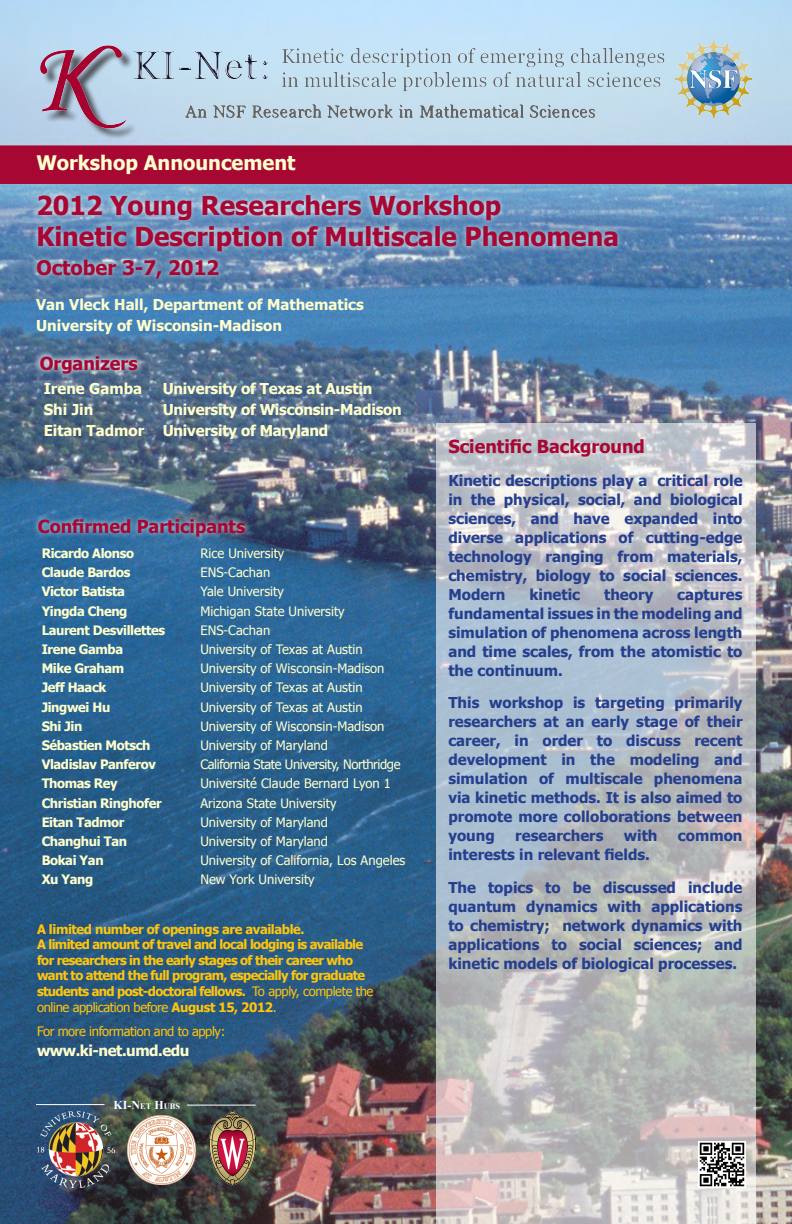
<style>
.page{position:relative;width:792px;height:1224px;background:#fff}
.page>*{position:absolute;margin:0;border:0;box-sizing:border-box;transform-origin:0 0}
.t1{font:700 26px/31.2px "Tahoma";color:#a60733}
.t2{font:700 20px "Tahoma";color:#ffffcd}
.t3{font:700 20px "Tahoma";color:#a60733}
.t4{font:700 18px "Tahoma";color:#a60733}
.t5{font:700 15px/19px "Tahoma";color:#253f8e;text-align:justify}
.t6{font:700 15px/21px "Tahoma";color:#ffffcd}
.t7{font:700 15px "Tahoma";letter-spacing:-.03em;color:#ffffcd}
.t8{font:13px "Tahoma";color:#ffffcd}
.t9{font:700 13px/15.6px "Tahoma";letter-spacing:-.05em;color:#fdc50e}
.t10{font:700 13px "Tahoma";letter-spacing:-.03em;color:#ffffcd}
.t11{font:13px "Tahoma";letter-spacing:-.03em;color:#ffffcd}
.t12{font:13px "Tahoma";letter-spacing:-.03em;color:#fdc50e}
.t13{font:700 12px "Times New Roman";color:#fff}
.s1{font-weight:400}
.s2{font-size:8.4px}
</style>
<div class="page">
<img style="left:0;top:0;width:792px;height:145px">
<img style="left:0;top:184px;width:792px;height:1040px">
<svg style="left:436px;top:423px;width:320px;height:801px;background:#bdc1c6"></svg>
<div style="left:0;top:145px;width:792px;height:39px;background:#a60733"></div>
<div style="left:42px;top:47px;width:95px;height:92px;background:#231f20;opacity:.75"></div>
<img style="left:38px;top:43px;width:82px;height:89px">
<img style="left:120px;top:41px;width:565px;height:93px">
<img style="left:676px;top:41px;width:76px;height:76px">
<img style="left:127px;top:1116px;width:69px;height:68px">
<img style="left:209px;top:1112px;width:46px;height:73px">
<img style="left:37px;top:1112px;width:77px;height:76px">
<div style="left:25px;top:513px;width:252px;height:157px;background:#231f20;opacity:.75"></div>
<div style="left:17px;top:187px;width:735px;height:123px;background:#231f20;opacity:.75"></div>
<img style="left:699px;top:1142px;width:46px;height:46px">
<div style="left:33px;top:349px;width:111px;height:30px;background:#fff;opacity:.75"></div>
<div style="left:26px;top:350px;width:324px;height:38px;background:#231f20;opacity:.75"></div>
<hr style="left:187px;top:1105px;width:69px;height:1px;background:#fff">
<hr style="left:36px;top:1104px;width:69px;height:1px;background:#fff">
<p class="t2" style="left:36px;top:149px;width:261px">Workshop Announcement</p>
<p class="t1" style="left:36px;top:188px;width:584px">2012 Young Researchers Workshop<br>Kinetic Description of Multiscale Phenomena</p>
<p class="t3" style="left:36px;top:254px;width:184px">October 3-7, 2012</p>
<p class="t6" style="left:36px;top:293px;width:329px">Van Vleck Hall, Department of Mathematics</p>
<p class="t6" style="left:36px;top:314px;width:247px">University of Wisconsin-Madison</p>
<p class="t4" style="left:40px;top:351px;width:99px">Organizers</p>
<p class="t6" style="left:44px;top:377px;width:102px">Irene Gamba<br>Shi Jin<br>Eitan Tadmor</p>
<p class="t6" style="left:163px;top:377px;width:241px">University of Texas at Austin<br>University of Wisconsin-Madison<br>University of Maryland</p>
<p class="t4" style="left:38px;top:514px;width:209px">Confirmed Participants</p>
<p class="t10" style="left:42px;top:544px;width:94px">Ricardo Alonso</p>
<p class="t10" style="left:42px;top:563px;width:90px">Claude Bardos</p>
<p class="t10" style="left:42px;top:583px;width:85px">Victor Batista</p>
<p class="t10" style="left:42px;top:602px;width:87px">Yingda Cheng</p>
<p class="t10" style="left:42px;top:621px;width:125px">Laurent Desvillettes</p>
<p class="t10" style="left:42px;top:640px;width:83px">Irene Gamba</p>
<p class="t10" style="left:42px;top:659px;width:84px">Mike Graham</p>
<p class="t10" style="left:42px;top:679px;width:66px">Jeff Haack</p>
<p class="t10" style="left:42px;top:698px;width:70px">Jingwei Hu</p>
<p class="t10" style="left:42px;top:717px;width:42px">Shi Jin</p>
<p class="t10" style="left:42px;top:736px;width:110px">Sébastien Motsch</p>
<p class="t10" style="left:42px;top:755px;width:116px">Vladislav Panferov</p>
<p class="t10" style="left:42px;top:775px;width:78px">Thomas Rey</p>
<p class="t10" style="left:42px;top:794px;width:122px">Christian Ringhofer</p>
<p class="t10" style="left:42px;top:813px;width:84px">Eitan Tadmor</p>
<p class="t10" style="left:42px;top:832px;width:87px">Changhui Tan</p>
<p class="t10" style="left:42px;top:851px;width:63px">Bokai Yan</p>
<p class="t10" style="left:42px;top:871px;width:53px">Xu Yang</p>
<p class="t8" style="left:200px;top:545px;width:86px">Rice University</p>
<p class="t8" style="left:200px;top:564px;width:71px">ENS-Cachan</p>
<p class="t8" style="left:200px;top:583px;width:85px">Yale University</p>
<p class="t8" style="left:200px;top:602px;width:146px">Michigan State University</p>
<p class="t8" style="left:200px;top:621px;width:71px">ENS-Cachan</p>
<p class="t8" style="left:200px;top:641px;width:164px">University of Texas at Austin</p>
<p class="t8" style="left:200px;top:660px;width:186px">University of Wisconsin-Madison</p>
<p class="t8" style="left:200px;top:679px;width:164px">University of Texas at Austin</p>
<p class="t8" style="left:200px;top:698px;width:164px">University of Texas at Austin</p>
<p class="t8" style="left:200px;top:717px;width:186px">University of Wisconsin-Madison</p>
<p class="t8" style="left:200px;top:737px;width:129px">University of Maryland</p>
<p class="t11" style="left:200px;top:756px;width:202px">California State University, Northridge</p>
<p class="t8" style="left:200px;top:775px;width:192px">Université Claude Bernard Lyon 1</p>
<p class="t8" style="left:200px;top:794px;width:138px">Arizona State University</p>
<p class="t8" style="left:200px;top:813px;width:129px">University of Maryland</p>
<p class="t8" style="left:200px;top:833px;width:129px">University of Maryland</p>
<p class="t8" style="left:200px;top:852px;width:206px">University of California, Los Angeles</p>
<p class="t8" style="left:200px;top:871px;width:116px">New York University</p>
<p class="t9" style="left:37px;top:920px;width:338px">A limited number of openings are available.<br>A limited amount of travel and local lodging is available for researchers in the early stages of their career who want to attend the full program, especially for graduate students and post-doctoral fellows. <span class="s1">To apply, complete the online application before</span> August 15, 2012<span class="s1">.</span></p>
<p class="t12" style="left:37px;top:1023px;width:190px">For more information and to apply:</p>
<p class="t7" style="left:37px;top:1040px;width:154px">www.ki-net.umd.edu</p>
<p class="t13" style="left:114px;top:1096px;width:68px">KI-N<span class="s2">ET</span> H<span class="s2">UBS</span></p>
<p class="t4" style="left:448px;top:434px;width:198px">Scientific Background</p>
<p class="t5" style="left:448px;top:470px;width:296px">Kinetic descriptions play a critical role in the physical, social, and biological sciences, and have expanded into diverse applications of cutting-edge technology ranging from materials, chemistry, biology to social sciences.<br>Modern</p>
<p class="t5" style="left:529px;top:584px;width:52px">kinetic</p>
<p class="t5" style="left:604px;top:584px;width:51px">theory</p>
<p class="t5" style="left:448px;top:584px;width:296px;text-indent:229px">captures fundamental issues in the modeling and simulation of phenomena across length and time scales, from the atomistic to the continuum.</p>
<p class="t5" style="left:448px;top:692px;width:296px">This workshop is targeting primarily researchers at an early stage of their career, in order to discuss recent development in the modeling and simulation of multiscale phenomena via kinetic methods. It is also aimed to promote more colloborations between young</p>
<p class="t5" style="left:515px;top:825px;width:90px">researchers</p>
<p class="t5" style="left:624px;top:825px;width:35px">with</p>
<p class="t5" style="left:678px;top:825px;width:66px">common</p>
<p class="t5" style="left:448px;top:844px;width:203px">interests in relevant fields.</p>
<p class="t5" style="left:448px;top:877px;width:296px">The topics to be discussed include quantum dynamics with applications to chemistry; network dynamics with applications to social sciences; and kinetic models of biological processes.</p>
</div>
